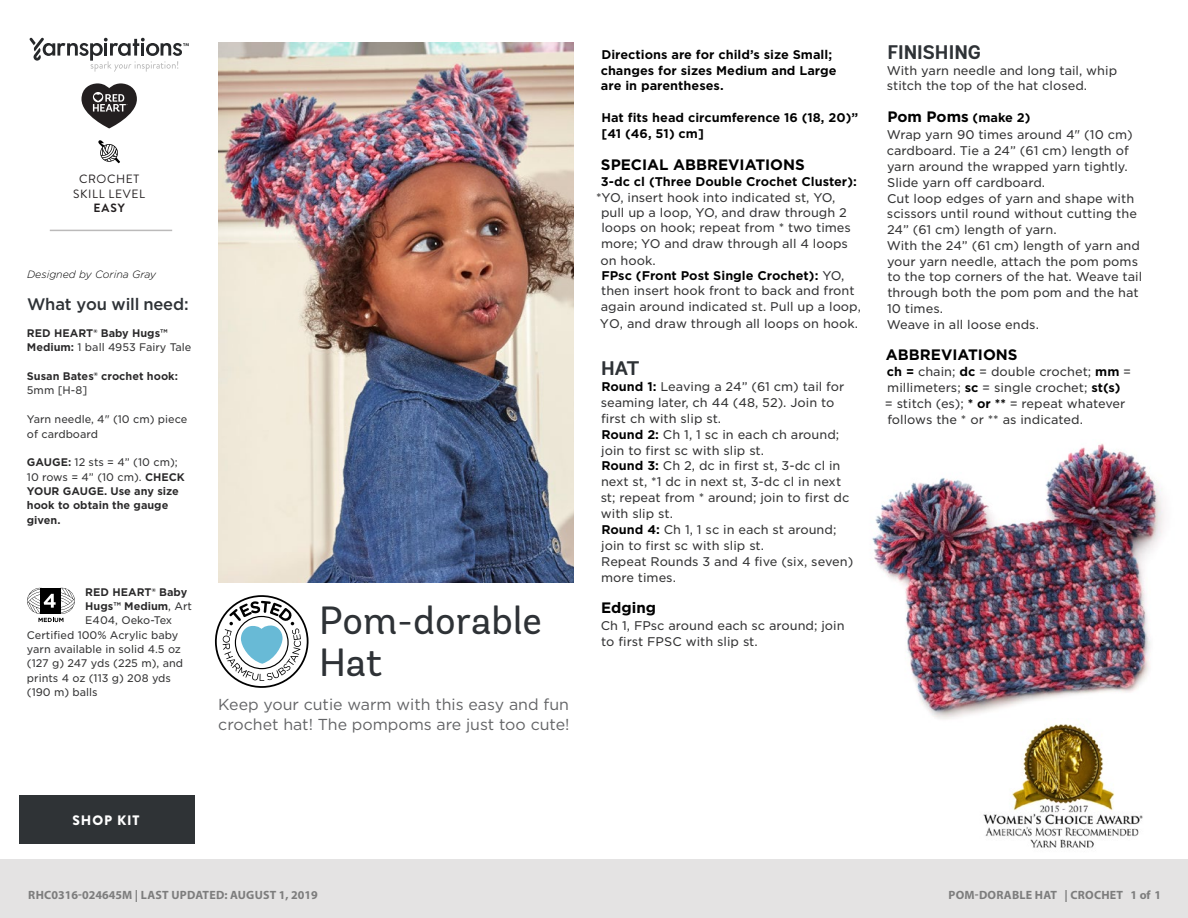
<style>
.page{position:relative;width:1188px;height:918px;background:#fff}
.page>*{position:absolute;margin:0;border:0;box-sizing:border-box;transform-origin:0 0}
.t1{font:39.3px/41.5px "Andes Rounded";color:#2e3236}
.t2{font:700 19.65px "Andes Rounded";color:#2e3236}
.t3{font:500 16.65px "Gotham";letter-spacing:-.01em;color:#2e3236}
.t4{font:15.9px/19.6px "Gotham";color:#636466}
.t5{font:700 15.15px "Gotham";color:#000}
.t6{font:900 13.65px "Brandon Grotesque";letter-spacing:.065em;color:#fff}
.t7{font:12.15px/15.9px "Gotham S Sm";color:#333334}
.t8{font:700 12.15px/15.9px "Gotham S Sm";color:#000}
.t9{font:700 12px "Myriad Pro";letter-spacing:.02em;color:#7d7d7d}
.Skill_Level{font:12px "Brandon Grotesque";letter-spacing:.05em;color:#231f20}
.Skill_Level-2{font:700 12px "Brandon Grotesque";color:#231f20}
.t10{font:700 10.65px/14.4px "Gotham S Sm";color:#292829}
.t11{font:10.65px/14.4px "Gotham S Sm";color:#333334}
.t12{font:italic 300 10.65px "Gotham Rounded";color:#000}
.t13{font:10.65px "Gotham S Sm";color:#58595b}
.t14{font:9px "Gotham";letter-spacing:.02em;color:#58595b}
.s1{font-weight:400;color:#333334}
.s2{font-weight:700;color:#000}
.s3{font-family:"Gotham S Sm";font-size:12.15px}
.s4{font-weight:500}
</style>
<div class="page">
<img style="left:872px;top:443px;width:292px;height:276px">
<svg style="left:27px;top:587px;width:48px;height:35px"></svg>
<img style="left:218px;top:43px;width:355px;height:540px">
<img style="left:976px;top:718px;width:171px;height:130px">
<svg style="left:215px;top:595px;width:94px;height:93px"></svg>
<div style="left:0;top:860px;width:1188px;height:58px;background:#e4e3e3"></div>
<svg style="left:98px;top:140px;width:22px;height:23px"></svg>
<svg style="left:30px;top:38px;width:159px;height:34px"></svg>
<svg style="left:81px;top:83px;width:56px;height:45px"></svg>
<hr style="left:50px;top:230px;width:122px;height:1px;background:#bbbaba">
<div style="left:19px;top:795px;width:175px;height:48px;background:#2f3336"></div>
<p class="Skill_Level" style="left:79px;top:171px;width:62px">CROCHET</p>
<p class="Skill_Level" style="left:73px;top:185px;width:73px">SKILL LEVEL</p>
<p class="Skill_Level-2" style="left:94px;top:200px;width:33px">EASY</p>
<p class="t12" style="left:27px;top:267px;width:131px">Designed by Corina Gray</p>
<p class="t3" style="left:27px;top:293px;width:163px">What you will need:</p>
<p class="t10" style="left:27px;top:326px;width:166px">RED HEART® Baby Hugs™<br>Medium: <span class="s1">1 ball 4953 Fairy Tale</span></p>
<p class="t10" style="left:27px;top:369px;width:153px">Susan Bates® crochet hook:<br><span class="s1">5mm [H-8]</span></p>
<p class="t11" style="left:27px;top:412px;width:162px">Yarn needle, 4" (10 cm) piece of cardboard</p>
<p class="t10" style="left:27px;top:455px;width:159px">GAUGE: <span class="s1">12 sts = 4” (10 cm);<br>10 rows = 4” (10 cm).</span> CHECK<br>YOUR GAUGE. Use any size hook to obtain the gauge given.</p>
<p class="t10" style="left:85px;top:584px;width:103px">RED HEART® Baby</p>
<p class="t10" style="left:85px;top:599px;width:108px">Hugs™ Medium<span class="s1">, Art</span></p>
<p class="t11" style="left:85px;top:613px;width:88px">E404, Oeko-Tex</p>
<p class="t11" style="left:27px;top:627px;width:153px">Certified 100% Acrylic baby</p>
<p class="t11" style="left:27px;top:642px;width:156px">yarn available in solid 4.5 oz</p>
<p class="t11" style="left:27px;top:656px;width:158px">(127 g) 247 yds (225 m), and</p>
<p class="t11" style="left:27px;top:670px;width:146px">prints 4 oz (113 g) 208 yds</p>
<p class="t11" style="left:27px;top:685px;width:72px">(190 m) balls</p>
<p class="t1" style="left:319px;top:600px;width:225px">Pom-dorable<br>Hat</p>
<p class="t4" style="left:218px;top:695px;width:353px">Keep your cutie warm with this easy and fun crochet hat! The pompoms are just too cute!</p>
<p class="t8" style="left:601px;top:46px;width:237px">Directions are for child’s size Small; changes for sizes Medium and Large are in parentheses.</p>
<p class="t8" style="left:601px;top:110px;width:258px">Hat fits head circumference 16 (18, 20)” [41 (46, 51) cm]</p>
<p class="t5" style="left:601px;top:154px;width:205px">SPECIAL ABBREVIATIONS</p>
<p class="t8" style="left:601px;top:173px;width:257px">3-dc cl (Three Double Crochet Cluster):</p>
<p class="t7" style="left:596px;top:189px;width:241px">*YO, insert hook into indicated st, YO,</p>
<p class="t7" style="left:601px;top:204px;width:247px">pull up a loop, YO, and draw through 2</p>
<p class="t7" style="left:601px;top:220px;width:251px">loops on hook; repeat from * two times</p>
<p class="t7" style="left:601px;top:235px;width:248px">more; YO and draw through all 4 loops</p>
<p class="t7" style="left:601px;top:252px;width:57px">on hook.</p>
<p class="t7" style="left:600px;top:267px;width:262px"><span class="s2">FPsc (Front Post Single Crochet):</span> YO, then insert hook front to back and front again around indicated st. Pull up a loop, YO, and draw through all loops on hook.</p>
<p class="t2" style="left:601px;top:356px;width:40px">HAT</p>
<p class="t7" style="left:601px;top:378px;width:254px"><span class="s2">Round 1:</span> Leaving a 24” (61 cm) tail for seaming later, ch 44 (48, 52). Join to first ch with slip st.<br><span class="s2">Round 2:</span> Ch 1, 1 sc in each ch around; join to first sc with slip st.<br><span class="s2">Round 3:</span> Ch 2, dc in first st, 3-dc cl in next st, *1 dc in next st, 3-dc cl in next st; repeat from * around; join to first dc with slip st.<br><span class="s2">Round 4:</span> Ch 1, 1 sc in each st around; join to first sc with slip st.<br>Repeat Rounds 3 and 4 five (six, seven) more times.</p>
<p class="t5" style="left:601px;top:598px;width:56px">Edging</p>
<p class="t7" style="left:601px;top:618px;width:245px">Ch 1, FPsc around each sc around; join to first FPSC with slip st.</p>
<p class="t2" style="left:887px;top:40px;width:95px">FINISHING</p>
<p class="t7" style="left:887px;top:62px;width:232px">With yarn needle and long tail, whip stitch the top of the hat closed.</p>
<p class="t5" style="left:887px;top:107px;width:145px">Pom Poms <span class="s3">(make 2)</span></p>
<p class="t7" style="left:887px;top:127px;width:257px">Wrap yarn 90 times around 4" (10 cm) cardboard. Tie a 24” (61 cm) length of yarn around the wrapped yarn tightly.<br>Slide yarn off cardboard.<br>Cut loop edges of yarn and shape with scissors until round without cutting the<br>24” (61 cm) length of yarn.<br>With the 24” (61 cm) length of yarn and your yarn needle, attach the pom poms to the top corners of the hat. Weave tail through both the pom pom and the hat<br>10 times.<br>Weave in all loose ends.</p>
<p class="t5" style="left:886px;top:345px;width:133px">ABBREVIATIONS</p>
<p class="t7" style="left:885px;top:364px;width:248px"><span class="s2">ch =</span> chain; <span class="s2">dc</span> = double crochet; <span class="s2">mm</span> = millimeters; <span class="s2">sc</span> = single crochet; <span class="s2">st(s)<br></span>= stitch (es); <span class="s2">* or **</span> = repeat whatever follows the * or ** as indicated.</p>
<p class="t6" style="left:72px;top:810px;width:69px">SHOP KIT</p>
<p class="t9" style="left:28px;top:887px;width:291px">RHC0316-024645M | LAST UPDATED: AUGUST 1, 2019</p>
<p class="t9" style="left:948px;top:887px;width:214px">POM-DORABLE HAT | CROCHET 1 of 1</p>
<p class="t14" style="left:27px;top:891px;width:97px">©2017 Coats &amp; Clark</p>
<p class="t13" style="left:1089px;top:889px;width:60px">Page <span class="s4">1</span> of <span class="s4">1</span></p>
</div>
